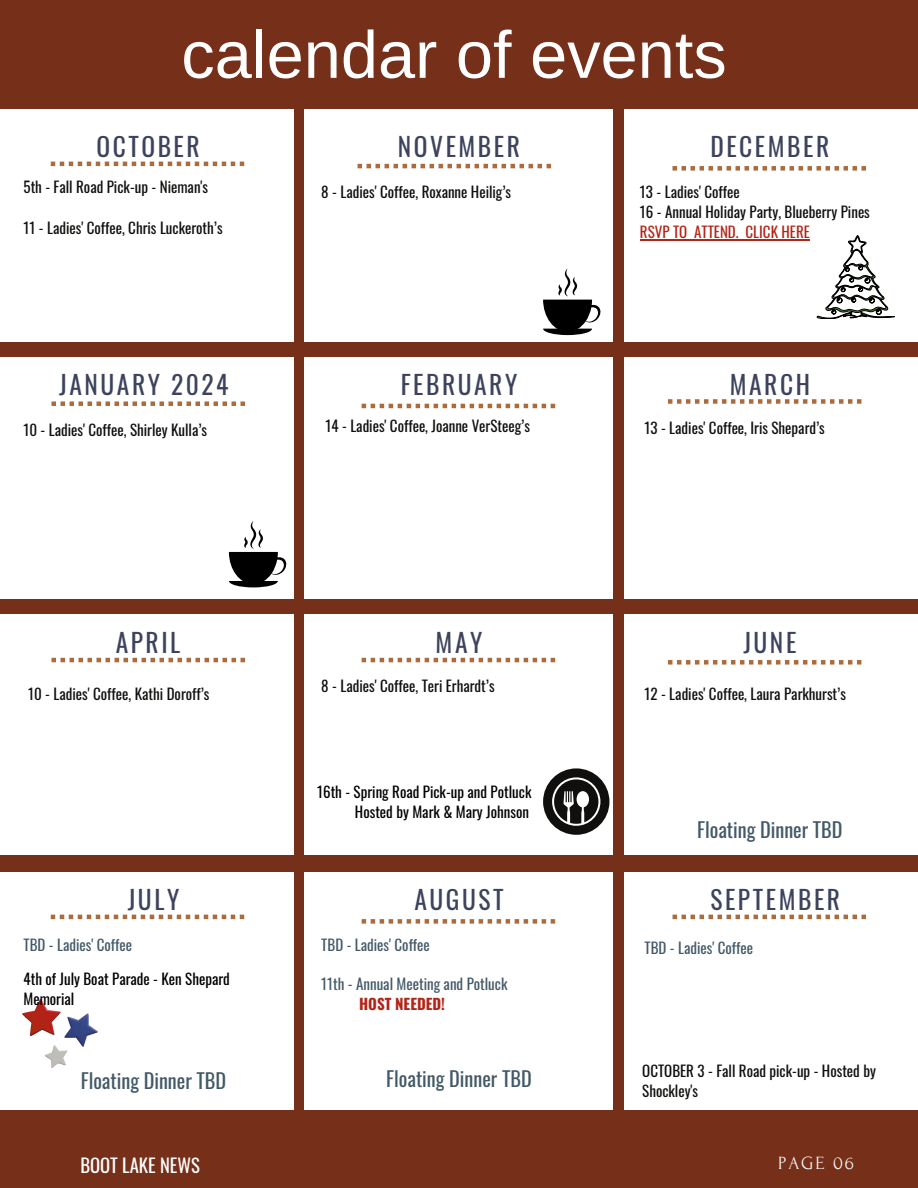
<style>
.page{position:relative;width:918px;height:1188px;background:#762f19}
.page>*{position:absolute;margin:0;border:0;box-sizing:border-box;transform-origin:0 0}
.t1{font:66.75px "Arimo";color:#fff}
.t2{font:25.5px "Oswald";letter-spacing:.1em;color:#3d435d}
.t3{font:20.25px "Oswald";color:#435967}
.t4{font:18.75px "Oswald";color:#fff}
.t5{font:18.6px "Forum";letter-spacing:.1em;color:#fafafa}
.t6{font:15px/20.2px "Oswald";color:#100f0d}
.t7{font:15px/20.2px "Oswald";color:#000}
.t8{font:15px "Oswald";color:#435967}
.t9{font:15px "Oswald";color:#b22518}
.t10{font:700 15px "Oswald";color:#b22518}
</style>
<div class="page">
<div style="left:0;top:109px;width:294px;height:233px;background:#fff"></div>
<div style="left:305px;top:109px;width:308px;height:233px;background:#fff"></div>
<div style="left:624px;top:109px;width:294px;height:233px;background:#fff"></div>
<div style="left:0;top:614px;width:294px;height:241px;background:#fff"></div>
<div style="left:305px;top:614px;width:308px;height:241px;background:#fff"></div>
<div style="left:624px;top:614px;width:294px;height:241px;background:#fff"></div>
<div style="left:0;top:357px;width:294px;height:242px;background:#fff"></div>
<div style="left:305px;top:357px;width:308px;height:242px;background:#fff"></div>
<div style="left:624px;top:357px;width:294px;height:242px;background:#fff"></div>
<div style="left:305px;top:873px;width:308px;height:237px;background:#fff"></div>
<div style="left:624px;top:873px;width:294px;height:237px;background:#fff"></div>
<div style="left:0;top:873px;width:294px;height:237px;background:#fff"></div>
<svg style="left:543px;top:768px;width:66px;height:67px"></svg>
<img style="left:23px;top:1000px;width:74px;height:67px">
<svg style="left:51px;top:162px;width:193px;height:4px"></svg>
<svg style="left:673px;top:166px;width:193px;height:5px"></svg>
<svg style="left:358px;top:164px;width:193px;height:4px"></svg>
<svg style="left:362px;top:404px;width:193px;height:4px"></svg>
<svg style="left:668px;top:399px;width:193px;height:5px"></svg>
<svg style="left:52px;top:401px;width:193px;height:5px"></svg>
<svg style="left:668px;top:660px;width:193px;height:5px"></svg>
<svg style="left:362px;top:658px;width:193px;height:4px"></svg>
<svg style="left:52px;top:658px;width:193px;height:4px"></svg>
<svg style="left:51px;top:915px;width:193px;height:4px"></svg>
<svg style="left:362px;top:919px;width:193px;height:5px"></svg>
<svg style="left:673px;top:915px;width:193px;height:4px"></svg>
<svg style="left:816px;top:236px;width:79px;height:83px"></svg>
<svg style="left:543px;top:269px;width:58px;height:66px"></svg>
<hr style="left:640px;top:239px;width:47px;height:1px;background:#b22518">
<hr style="left:694px;top:239px;width:45px;height:1px;background:#b22518">
<hr style="left:746px;top:239px;width:64px;height:1px;background:#b22518">
<svg style="left:229px;top:521px;width:58px;height:66px"></svg>
<p class="t1" style="left:181px;top:17px;width:547px">calendar of events</p>
<p class="t2" style="left:96px;top:127px;width:105px">OCTOBER</p>
<p class="t6" style="left:24px;top:176px;width:186px">5th - Fall Road Pick-up - Nieman's</p>
<p class="t6" style="left:24px;top:217px;width:201px">11 - Ladies' Coffee, Chris Luckeroth’s</p>
<p class="t2" style="left:398px;top:127px;width:124px">NOVEMBER</p>
<p class="t2" style="left:710px;top:127px;width:120px">DECEMBER</p>
<p class="t6" style="left:321px;top:181px;width:191px">8 - Ladies' Coffee, Roxanne Heilig’s</p>
<p class="t6" style="left:640px;top:181px;width:101px">13 - Ladies' Coffee</p>
<p class="t6" style="left:640px;top:201px;width:231px">16 - Annual Holiday Party, Blueberry Pines</p>
<p class="t9" style="left:640px;top:220px;width:171px">RSVP TO ATTEND. CLICK HERE</p>
<p class="t2" style="left:59px;top:364px;width:171px">JANUARY 2024</p>
<p class="t2" style="left:401px;top:364px;width:118px">FEBRUARY</p>
<p class="t2" style="left:730px;top:364px;width:82px">MARCH</p>
<p class="t6" style="left:24px;top:419px;width:185px">10 - Ladies' Coffee, Shirley Kulla’s</p>
<p class="t6" style="left:325px;top:415px;width:206px">14 - Ladies' Coffee, Joanne VerSteeg’s</p>
<p class="t6" style="left:645px;top:417px;width:182px">13 - Ladies' Coffee, Iris Shepard’s</p>
<p class="t2" style="left:116px;top:623px;width:66px">APRIL</p>
<p class="t2" style="left:436px;top:623px;width:48px">MAY</p>
<p class="t6" style="left:28px;top:683px;width:183px">10 - Ladies' Coffee, Kathi Doroff’s</p>
<p class="t6" style="left:321px;top:675px;width:175px">8 - Ladies' Coffee, Teri Erhardt’s</p>
<p class="t7" style="left:317px;top:781px;width:216px">16th - Spring Road Pick-up and Potluck</p>
<p class="t7" style="left:355px;top:801px;width:175px">Hosted by Mark &amp; Mary Johnson</p>
<p class="t2" style="left:743px;top:623px;width:54px">JUNE</p>
<p class="t6" style="left:645px;top:683px;width:203px">12 - Ladies' Coffee, Laura Parkhurst’s</p>
<p class="t3" style="left:697px;top:814px;width:147px">Floating Dinner TBD</p>
<p class="t2" style="left:128px;top:880px;width:53px">JULY</p>
<p class="t2" style="left:710px;top:880px;width:131px">SEPTEMBER</p>
<p class="t2" style="left:414px;top:880px;width:91px">AUGUST</p>
<p class="t8" style="left:24px;top:933px;width:110px">TBD - Ladies' Coffee</p>
<p class="t8" style="left:321px;top:933px;width:110px">TBD - Ladies' Coffee</p>
<p class="t8" style="left:645px;top:936px;width:110px">TBD - Ladies' Coffee</p>
<p class="t7" style="left:24px;top:968px;width:208px">4th of July Boat Parade - Ken Shepard<br>Memorial</p>
<p class="t3" style="left:81px;top:1065px;width:147px">Floating Dinner TBD</p>
<p class="t8" style="left:321px;top:972px;width:188px">11th - Annual Meeting and Potluck</p>
<p class="t10" style="left:359px;top:992px;width:88px">HOST NEEDED!</p>
<p class="t3" style="left:386px;top:1063px;width:147px">Floating Dinner TBD</p>
<p class="t6" style="left:642px;top:1060px;width:235px">OCTOBER 3 - Fall Road pick-up - Hosted by<br>Shockley's</p>
<p class="t4" style="left:80px;top:1150px;width:121px">BOOT LAKE NEWS</p>
<p class="t5" style="left:778px;top:1153px;width:77px">PAGE 06</p>
</div>
